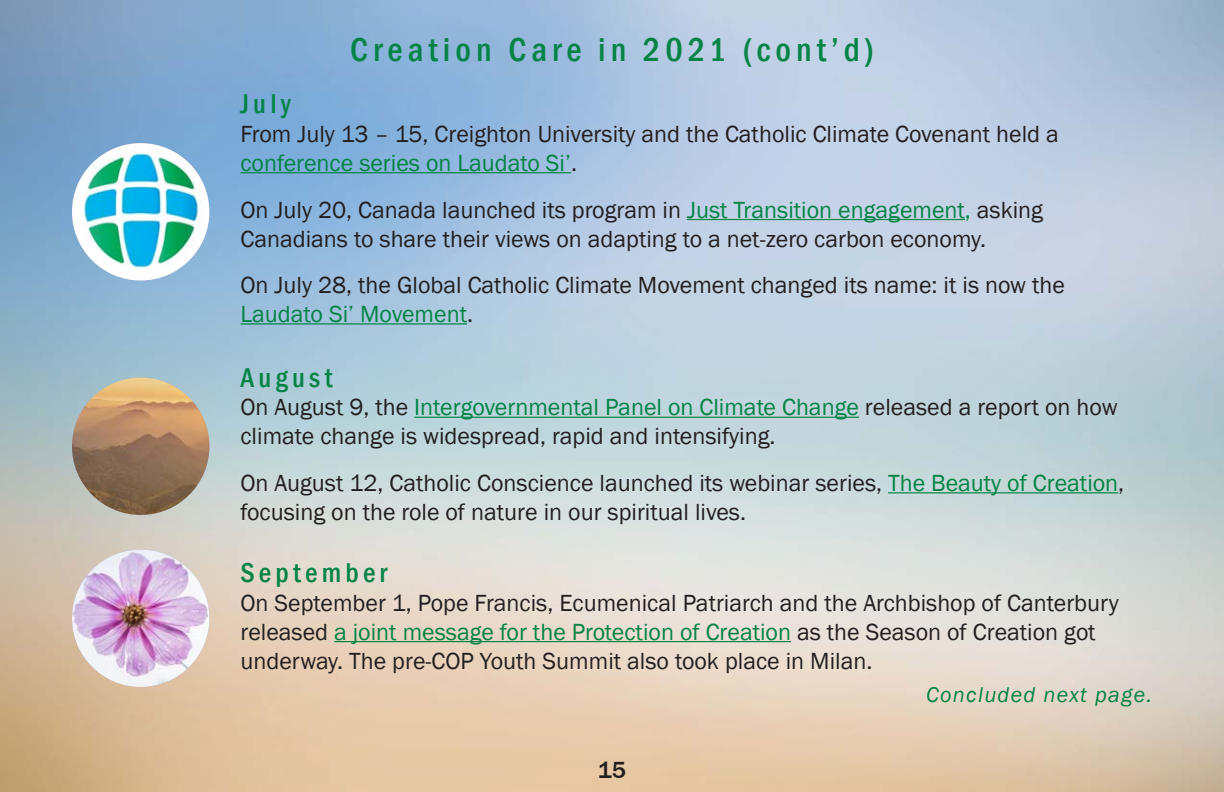
<style>
.page{position:relative;width:1224px;height:792px;background:#fff}
.page>*{position:absolute;margin:0;border:0;box-sizing:border-box;transform-origin:0 0}
.t1{font:500 condensed 34px "Franklin Gothic";letter-spacing:.15em;color:#038345}
.t2{font:500 condensed 28px "Franklin Gothic";letter-spacing:.15em;color:#038345}
.t3{font:24px/28.8px "Franklin Gothic";color:#231f20}
.t4{font:500 24px "Franklin Gothic";color:#231f20}
.t5{font:italic 22px "Franklin Gothic";letter-spacing:.06em;color:#038345}
.s1{color:#038345}
</style>
<div class="page">
<img style="left:0;top:0;width:1224px;height:792px">
<hr style="left:240px;top:172px;width:331px;height:1px;background:#038345">
<hr style="left:687px;top:219px;width:278px;height:1px;background:#038345">
<hr style="left:240px;top:323px;width:227px;height:2px;background:#038345">
<img style="left:72px;top:143px;width:137px;height:138px;border-radius:69px">
<hr style="left:414px;top:417px;width:445px;height:1px;background:#038345">
<hr style="left:888px;top:492px;width:230px;height:1px;background:#038345">
<img style="left:72px;top:378px;width:137px;height:137px;border-radius:69px">
<hr style="left:334px;top:641px;width:457px;height:1px;background:#038345">
<img style="left:72px;top:550px;width:137px;height:137px;border-radius:69px">
<h1 class="t1" style="left:350px;top:27px;width:525px">Creation Care in 2021 (cont’d)</h1>
<p class="t2" style="left:240px;top:86px;width:52px">July</p>
<p class="t3" style="left:240px;top:120px;width:820px">From July 13 – 15, Creighton University and the Catholic Climate Covenant held a <span class="s1">conference series on Laudato Si’</span>.</p>
<p class="t3" style="left:240px;top:196px;width:804px">On July 20, Canada launched its program in <span class="s1">Just Transition engagement,</span> asking<br>Canadians to share their views on adapting to a net-zero carbon economy.</p>
<p class="t3" style="left:240px;top:271px;width:826px">On July 28, the Global Catholic Climate Movement changed its name: it is now the<br><span class="s1">Laudato Si’ Movement</span>.</p>
<p class="t2" style="left:240px;top:359px;width:93px">August</p>
<p class="t3" style="left:240px;top:394px;width:879px">On August 9, the <span class="s1">Intergovernmental Panel on Climate Change</span> released a report on how climate change is widespread, rapid and intensifying.</p>
<p class="t3" style="left:240px;top:469px;width:885px">On August 12, Catholic Conscience launched its webinar series, <span class="s1">The Beauty of Creation</span>, focusing on the role of nature in our spiritual lives.</p>
<p class="t2" style="left:240px;top:554px;width:148px">September</p>
<p class="t3" style="left:240px;top:589px;width:880px">On September 1, Pope Francis, Ecumenical Patriarch and the Archbishop of Canterbury released <span class="s1">a joint message for the Protection of Creation</span> as the Season of Creation got underway. The pre-COP Youth Summit also took place in Milan.</p>
<p class="t4" style="left:598px;top:755px;width:30px">15</p>
<p class="t5" style="left:926px;top:681px;width:227px">Concluded next page.</p>
</div>
